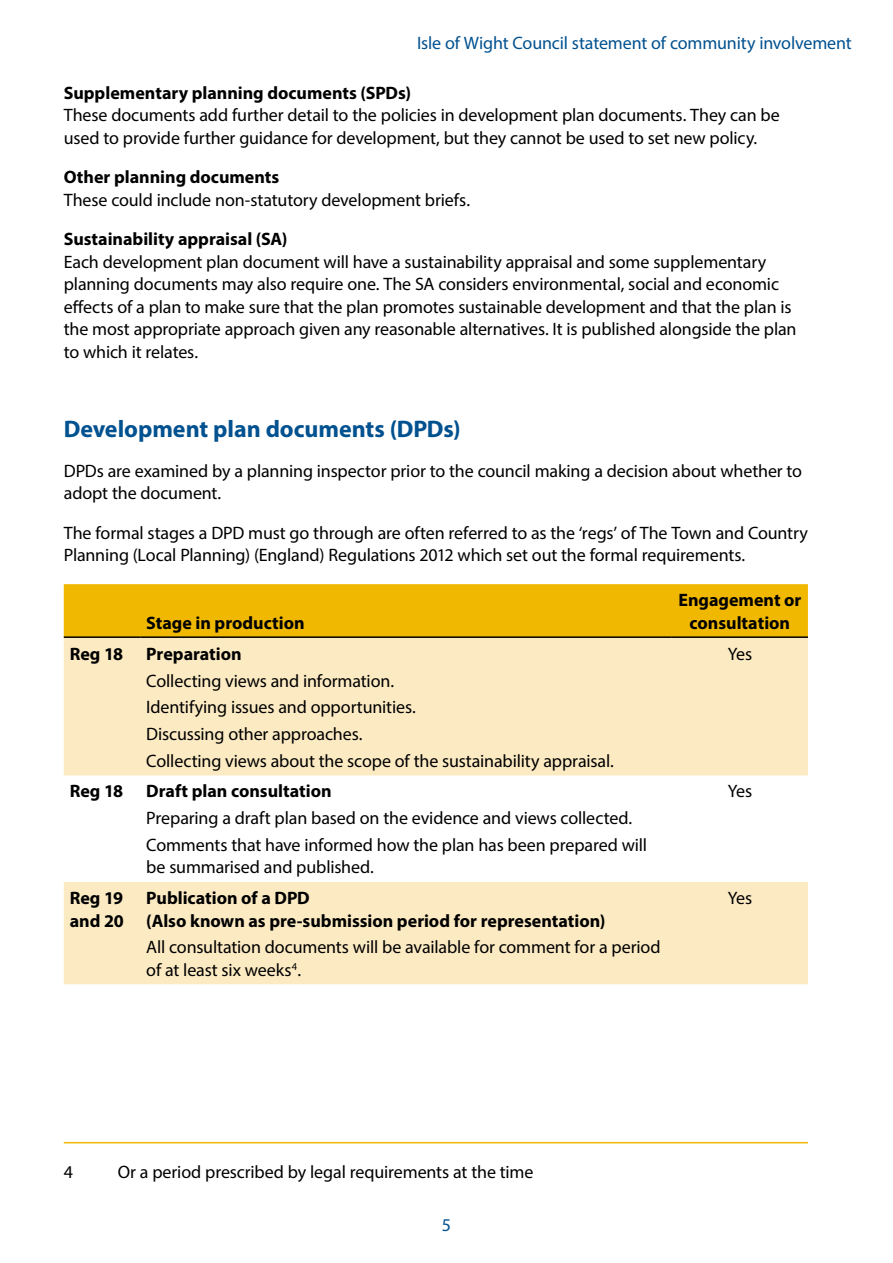
<style>
.page{position:relative;width:893px;height:1263px;background:#fff}
.page>*{position:absolute;margin:0;border:0;box-sizing:border-box;transform-origin:0 0}
.Subheading{font:700 24px "Myriad Pro";color:#005190}
.Table_text{font:18px/22.5px "Myriad Pro";letter-spacing:-.01em;color:#000}
.Table_text-2{font:700 18px/22.5px "Myriad Pro";color:#000}
.t1{font:18px "Myriad Pro";letter-spacing:-.01em;color:#005190}
</style>
<div class="page">
<div style="left:64px;top:584px;width:744px;height:52px;background:#f0b800"></div>
<svg style="left:64px;top:638px;width:744px;height:346px;fill:#fceac3"></svg>
<hr style="left:64px;top:636px;width:76px;height:2px;background:#000">
<hr style="left:140px;top:636px;width:532px;height:2px;background:#000">
<hr style="left:672px;top:636px;width:136px;height:2px;background:#000">
<hr style="left:64px;top:1142px;width:744px;height:1px;background:#f0b800">
<p class="t1" style="left:417px;top:32px;width:436px">Isle of Wight Council statement of community involvement</p>
<p class="Table_text-2" style="left:64px;top:81px;width:349px">Supplementary planning documents (SPDs)</p>
<p class="Table_text" style="left:64px;top:103px;width:717px">These documents add further detail to the policies in development plan documents. They can be used to provide further guidance for development, but they cannot be used to set new policy.</p>
<p class="Table_text-2" style="left:64px;top:165px;width:217px">Other planning documents</p>
<p class="Table_text" style="left:64px;top:188px;width:408px">These could include non-statutory development briefs.</p>
<p class="Table_text-2" style="left:64px;top:227px;width:225px">Sustainability appraisal (SA)</p>
<p class="Table_text" style="left:64px;top:250px;width:734px">Each development plan document will have a sustainability appraisal and some supplementary planning documents may also require one. The SA considers environmental, social and economic effects of a plan to make sure that the plan promotes sustainable development and that the plan is the most appropriate approach given any reasonable alternatives. It is published alongside the plan to which it relates.</p>
<h3 class="Subheading" style="left:64px;top:413px;width:398px">Development plan documents (DPDs)</h3>
<p class="Table_text" style="left:64px;top:459px;width:740px">DPDs are examined by a planning inspector prior to the council making a decision about whether to adopt the document.</p>
<p class="Table_text" style="left:64px;top:521px;width:746px">The formal stages a DPD must go through are often referred to as the ‘regs’ of The Town and Country<br>Planning (Local Planning) (England) Regulations 2012 which set out the formal requirements.</p>
<p class="Table_text-2" style="left:146px;top:611px;width:160px">Stage in production</p>
<p class="Table_text-2" style="left:70px;top:642px;width:55px">Reg 18</p>
<p class="Table_text-2" style="left:146px;top:642px;width:97px">Preparation</p>
<p class="Table_text" style="left:146px;top:669px;width:249px">Collecting views and information.</p>
<p class="Table_text" style="left:146px;top:696px;width:271px">Identifying issues and opportunities.</p>
<p class="Table_text" style="left:146px;top:723px;width:218px">Discussing other approaches.</p>
<p class="Table_text" style="left:146px;top:749px;width:469px">Collecting views about the scope of the sustainability appraisal.</p>
<p class="Table_text-2" style="left:70px;top:779px;width:55px">Reg 18</p>
<p class="Table_text-2" style="left:146px;top:779px;width:187px">Draft plan consultation</p>
<p class="Table_text" style="left:146px;top:807px;width:487px">Preparing a draft plan based on the evidence and views collected.</p>
<p class="Table_text" style="left:146px;top:833px;width:502px">Comments that have informed how the plan has been prepared will be summarised and published.</p>
<p class="Table_text-2" style="left:70px;top:886px;width:56px">Reg 19 and 20</p>
<p class="Table_text-2" style="left:146px;top:886px;width:461px">Publication of a DPD<br>(Also known as pre-submission period for representation)</p>
<p class="Table_text" style="left:146px;top:936px;width:516px">All consultation documents will be available for comment for a period of at least six weeks<sup>4</sup>.</p>
<p class="Table_text-2" style="left:678px;top:588px;width:125px;text-align:center">Engagement or consultation</p>
<p class="Table_text" style="left:728px;top:642px;width:26px">Yes</p>
<p class="Table_text" style="left:728px;top:780px;width:26px">Yes</p>
<p class="Table_text" style="left:728px;top:886px;width:26px">Yes</p>
<p class="Table_text" style="left:64px;top:1160px;width:11px">4</p>
<p class="Table_text" style="left:118px;top:1160px;width:417px">Or a period prescribed by legal requirements at the time</p>
<p class="t1" style="left:442px;top:1214px;width:11px">5</p>
</div>
